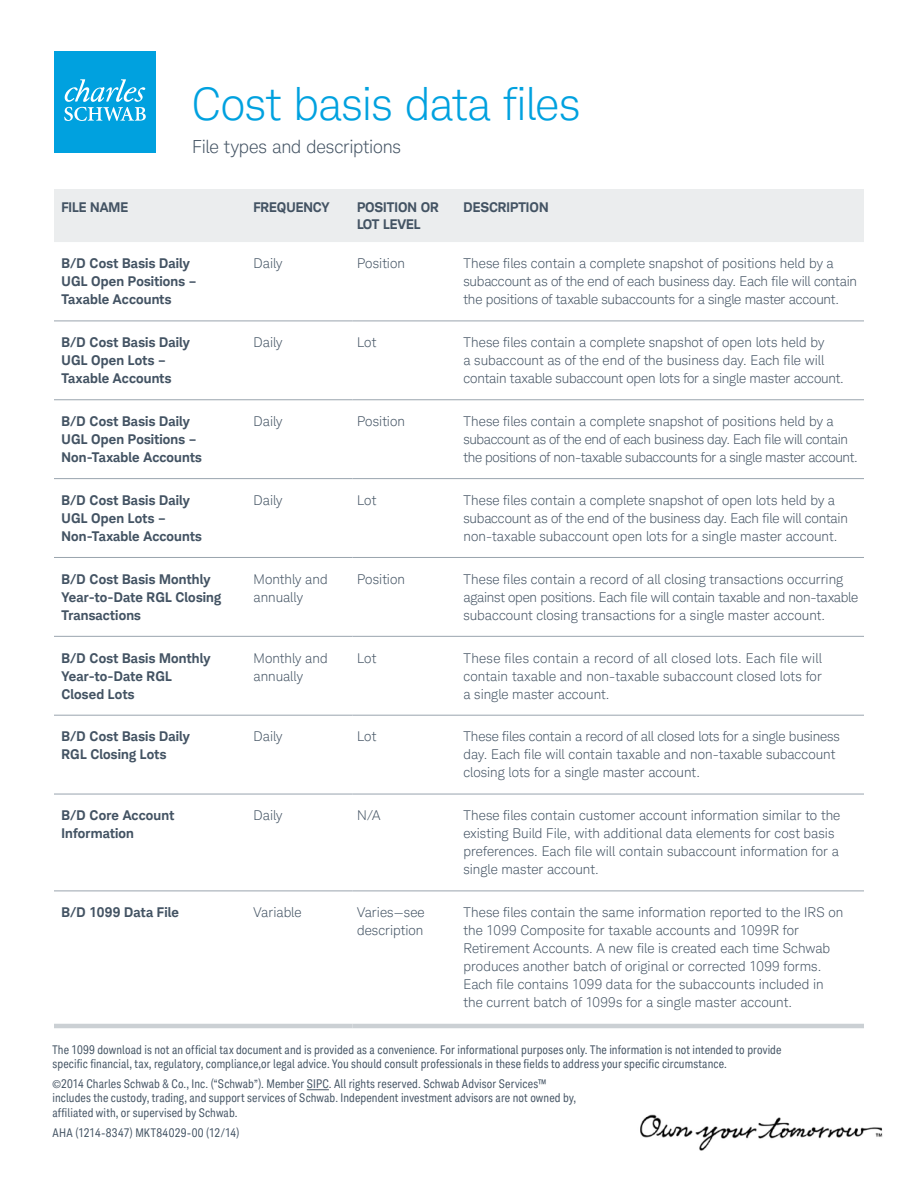
<style>
.page{position:relative;width:918px;height:1188px;background:#fff}
.page>*{position:absolute;margin:0;border:0;box-sizing:border-box;transform-origin:0 0}
.t1{font:300 45px "Charles Modern";letter-spacing:-.01em;color:#00a1df}
.t2{font:300 18px "Charles Modern";letter-spacing:-.005em;color:#435363}
.t3{font:300 13.5px/18px "Charles Modern";letter-spacing:.005em;color:#435363}
.t4{font:700 13.5px/18px "Charles Modern";letter-spacing:.015em;color:#435363}
.t5{font:300 13.5px/18px "Charles Modern";letter-spacing:-.015em;color:#435363}
.t6{font:condensed 12px/14.2px "Charles Modern";letter-spacing:.01em;color:#435363}
</style>
<div class="page">
<div style="left:54px;top:189px;width:810px;height:53px;background:#ebedee"></div>
<hr style="left:54px;top:1024px;width:195px;height:4px;background:#cbd0d4">
<hr style="left:249px;top:1024px;width:103px;height:4px;background:#cbd0d4">
<hr style="left:352px;top:1024px;width:107px;height:4px;background:#cbd0d4">
<hr style="left:459px;top:1024px;width:405px;height:4px;background:#cbd0d4">
<hr style="left:54px;top:321px;width:195px;height:1px;background:#99a4ae">
<hr style="left:249px;top:321px;width:103px;height:1px;background:#99a4ae">
<hr style="left:352px;top:321px;width:107px;height:1px;background:#99a4ae">
<hr style="left:459px;top:321px;width:405px;height:1px;background:#99a4ae">
<hr style="left:54px;top:400px;width:195px;height:1px;background:#99a4ae">
<hr style="left:249px;top:400px;width:103px;height:1px;background:#99a4ae">
<hr style="left:352px;top:400px;width:107px;height:1px;background:#99a4ae">
<hr style="left:459px;top:400px;width:405px;height:1px;background:#99a4ae">
<hr style="left:54px;top:478px;width:195px;height:1px;background:#99a4ae">
<hr style="left:249px;top:478px;width:103px;height:1px;background:#99a4ae">
<hr style="left:352px;top:478px;width:107px;height:1px;background:#99a4ae">
<hr style="left:459px;top:478px;width:405px;height:1px;background:#99a4ae">
<hr style="left:54px;top:557px;width:195px;height:1px;background:#99a4ae">
<hr style="left:249px;top:557px;width:103px;height:1px;background:#99a4ae">
<hr style="left:352px;top:557px;width:107px;height:1px;background:#99a4ae">
<hr style="left:459px;top:557px;width:405px;height:1px;background:#99a4ae">
<hr style="left:54px;top:636px;width:195px;height:1px;background:#99a4ae">
<hr style="left:249px;top:636px;width:103px;height:1px;background:#99a4ae">
<hr style="left:352px;top:636px;width:107px;height:1px;background:#99a4ae">
<hr style="left:459px;top:636px;width:405px;height:1px;background:#99a4ae">
<hr style="left:54px;top:715px;width:195px;height:1px;background:#99a4ae">
<hr style="left:249px;top:715px;width:103px;height:1px;background:#99a4ae">
<hr style="left:352px;top:715px;width:107px;height:1px;background:#99a4ae">
<hr style="left:459px;top:715px;width:405px;height:1px;background:#99a4ae">
<hr style="left:54px;top:794px;width:195px;height:1px;background:#99a4ae">
<hr style="left:249px;top:794px;width:103px;height:1px;background:#99a4ae">
<hr style="left:352px;top:794px;width:107px;height:1px;background:#99a4ae">
<hr style="left:459px;top:794px;width:405px;height:1px;background:#99a4ae">
<hr style="left:54px;top:891px;width:195px;height:1px;background:#99a4ae">
<hr style="left:249px;top:891px;width:103px;height:1px;background:#99a4ae">
<hr style="left:352px;top:891px;width:107px;height:1px;background:#99a4ae">
<hr style="left:459px;top:891px;width:405px;height:1px;background:#99a4ae">
<svg style="left:307px;top:1089px;width:22px;height:1px"></svg>
<div style="left:54px;top:51px;width:102px;height:102px;background:#00a1df"></div>
<svg style="left:64px;top:79px;width:82px;height:42px"></svg>
<img style="left:640px;top:1114px;width:243px;height:37px">
<h1 class="t1" style="left:192px;top:78px;width:390px">Cost basis data files</h1>
<h2 class="t2" style="left:192px;top:136px;width:210px">File types and descriptions</h2>
<p class="t4" style="left:62px;top:198px;width:68px">FILE NAME</p>
<p class="t4" style="left:253px;top:198px;width:78px">FREQUENCY</p>
<p class="t4" style="left:357px;top:199px;width:83px;line-height:16.2px">POSITION OR<br>LOT LEVEL</p>
<p class="t4" style="left:464px;top:198px;width:86px">DESCRIPTION</p>
<p class="t4" style="left:62px;top:255px;width:137px">B/D Cost Basis Daily<br>UGL Open Positions –<br>Taxable Accounts</p>
<p class="t3" style="left:253px;top:255px;width:30px">Daily</p>
<p class="t3" style="left:357px;top:255px;width:50px">Position</p>
<p class="t3" style="left:464px;top:255px;width:395px">These files contain a complete snapshot of positions held by a subaccount as of the end of each business day. Each file will contain the positions of taxable subaccounts for a single master account.</p>
<p class="t4" style="left:62px;top:333px;width:130px">B/D Cost Basis Daily<br>UGL Open Lots –<br>Taxable Accounts</p>
<p class="t3" style="left:253px;top:333px;width:30px">Daily</p>
<p class="t3" style="left:357px;top:333px;width:21px">Lot</p>
<p class="t3" style="left:464px;top:333px;width:382px">These files contain a complete snapshot of open lots held by<br>a subaccount as of the end of the business day. Each file will contain taxable subaccount open lots for a single master account.</p>
<p class="t4" style="left:62px;top:412px;width:142px">B/D Cost Basis Daily<br>UGL Open Positions –<br>Non-Taxable Accounts</p>
<p class="t3" style="left:253px;top:412px;width:30px">Daily</p>
<p class="t3" style="left:357px;top:412px;width:50px">Position</p>
<p class="t5" style="left:464px;top:412px;width:396px">These files contain a complete snapshot of positions held by a subaccount as of the end of each business day. Each file will contain the positions of non-taxable subaccounts for a single master account.</p>
<p class="t4" style="left:62px;top:491px;width:142px">B/D Cost Basis Daily<br>UGL Open Lots –<br>Non-Taxable Accounts</p>
<p class="t3" style="left:253px;top:491px;width:30px">Daily</p>
<p class="t3" style="left:357px;top:491px;width:21px">Lot</p>
<p class="t3" style="left:464px;top:491px;width:386px">These files contain a complete snapshot of open lots held by a subaccount as of the end of the business day. Each file will contain non-taxable subaccount open lots for a single master account.</p>
<p class="t4" style="left:62px;top:570px;width:161px">B/D Cost Basis Monthly<br>Year-to-Date RGL Closing<br>Transactions</p>
<p class="t3" style="left:253px;top:570px;width:76px">Monthly and annually</p>
<p class="t3" style="left:357px;top:570px;width:50px">Position</p>
<p class="t3" style="left:464px;top:570px;width:396px">These files contain a record of all closing transactions occurring against open positions. Each file will contain taxable and non-taxable subaccount closing transactions for a single master account.</p>
<p class="t4" style="left:62px;top:649px;width:150px">B/D Cost Basis Monthly<br>Year-to-Date RGL<br>Closed Lots</p>
<p class="t3" style="left:253px;top:649px;width:76px">Monthly and annually</p>
<p class="t3" style="left:357px;top:649px;width:21px">Lot</p>
<p class="t3" style="left:464px;top:649px;width:360px;text-align:justify">These files contain a record of all closed lots. Each file will contain taxable and non-taxable subaccount closed lots for a single master account.</p>
<p class="t4" style="left:62px;top:727px;width:130px">B/D Cost Basis Daily<br>RGL Closing Lots</p>
<p class="t3" style="left:253px;top:728px;width:30px">Daily</p>
<p class="t3" style="left:357px;top:728px;width:21px">Lot</p>
<p class="t3" style="left:464px;top:728px;width:378px">These files contain a record of all closed lots for a single business day. Each file will contain taxable and non-taxable subaccount closing lots for a single master account.</p>
<p class="t4" style="left:62px;top:806px;width:114px">B/D Core Account<br>Information</p>
<p class="t3" style="left:253px;top:806px;width:30px">Daily</p>
<p class="t3" style="left:357px;top:806px;width:25px">N/A</p>
<p class="t3" style="left:464px;top:806px;width:378px">These files contain customer account information similar to the existing Build File, with additional data elements for cost basis preferences. Each file will contain subaccount information for a single master account.</p>
<p class="t4" style="left:62px;top:903px;width:119px">B/D 1099 Data File</p>
<p class="t3" style="left:253px;top:903px;width:50px">Variable</p>
<p class="t3" style="left:357px;top:903px;width:69px">Varies—see description</p>
<p class="t3" style="left:464px;top:903px;width:381px">These files contain the same information reported to the IRS on the 1099 Composite for taxable accounts and 1099R for Retirement Accounts. A new file is created each time Schwab produces another batch of original or corrected 1099 forms.<br>Each file contains 1099 data for the subaccounts included in the current batch of 1099s for a single master account.</p>
<p class="t6" style="left:52px;top:1043px;width:731px">The 1099 download is not an official tax document and is provided as a convenience. For informational purposes only. The information is not intended to provide specific financial, tax, regulatory, compliance,or legal advice. You should consult professionals in these fields to address your specific circumstance.</p>
<p class="t6" style="left:52px;top:1077px;width:525px">©2014 Charles Schwab &amp; Co., Inc. (“Schwab”). Member SIPC. All rights reserved. Schwab Advisor Services™ includes the custody, trading, and support services of Schwab. Independent investment advisors are not owned by, affiliated with, or supervised by Schwab.</p>
<p class="t6" style="left:52px;top:1126px;width:188px">AHA (1214-8347) MKT84029-00 (12/14)</p>
</div>
